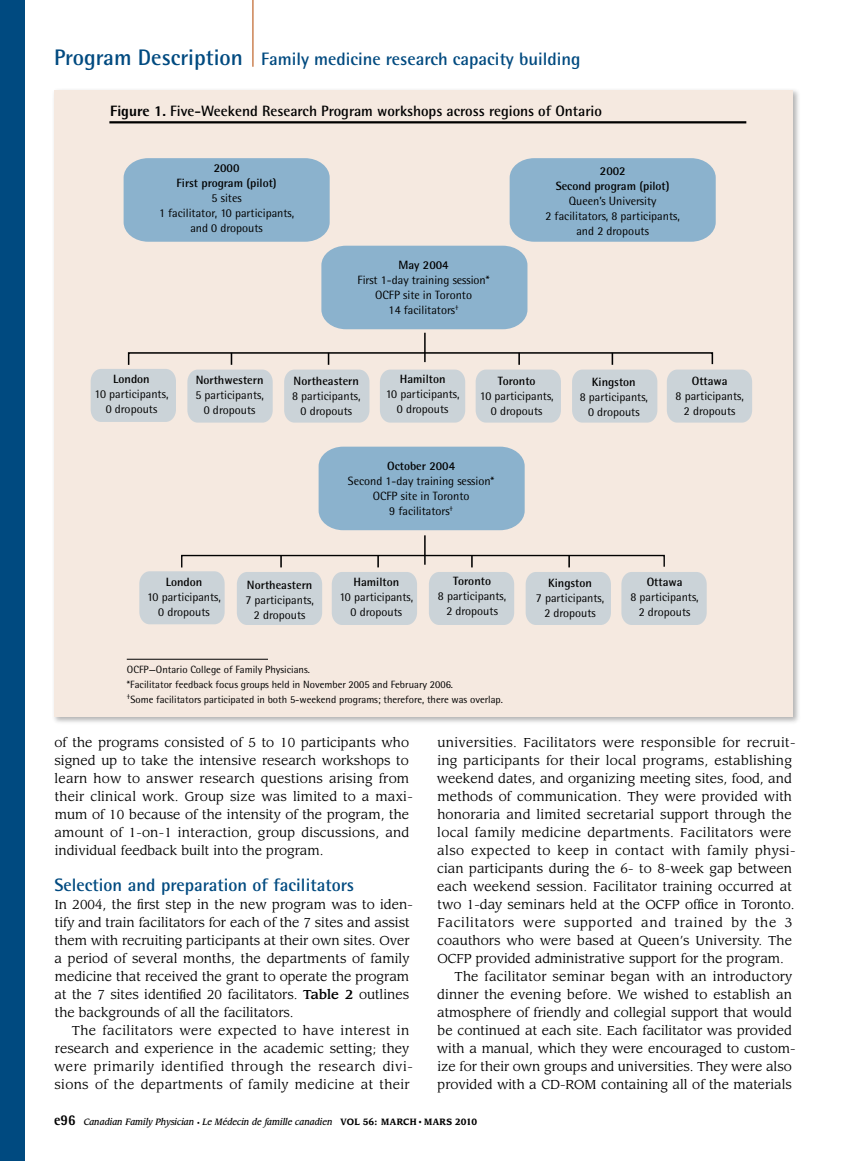
<style>
.page{position:relative;width:851px;height:1161px;background:#fff}
.page>*{position:absolute;margin:0;border:0;box-sizing:border-box;transform-origin:0 0}
.t1{font:700 18px "Rotis Semi Sans Std";color:#004a80}
.t2{font:700 15px "Rotis Semi Sans Std";color:#000}
.t3{font:12.75px/18px "Leawood Std";letter-spacing:.005em;color:#000}
.t4{font:12.75px/18px "Leawood Std";letter-spacing:.03em;color:#000}
.t5{font:12.75px "Leawood Std";letter-spacing:.025em;color:#000}
.t6{font:12.75px "Leawood Std";letter-spacing:.035em;color:#000}
.t7{font:12.75px "Leawood Std";letter-spacing:.055em;color:#000}
.t8{font:12px/15px "Rotis Semi Sans Std";color:#000;text-align:center}
.t9{font:700 12px/15px "Rotis Semi Sans Std";color:#000;text-align:center}
.t10{font:10.5px/15px "Rotis Semi Sans Std";color:#000}
.t11{font:italic 500 9px "Leawood Std";color:#000;scale:.9 1}
.s1{font-size:22.5px}
.s2{font-weight:800}
.s3{font-weight:500}
.s4{font-family:"Rotis Semi Sans Std";font-weight:800;font-style:normal;font-size:15px}
.s5{font-style:normal;font-size:6px}
.s6{font-weight:700;font-style:normal}
.s7{font-family:"Times";font-weight:400;font-style:normal}
</style>
<div class="page">
<div style="left:0;top:0;width:24px;height:1161px;background:#004a80"></div>
<hr style="left:252px;top:0;width:2px;height:67px;background:#cc8354">
<div style="left:52px;top:88px;width:748px;height:637px;background:#000;opacity:.3"></div>
<div style="left:54px;top:90px;width:738px;height:627px;background:#f5e9e0"></div>
<div style="left:318px;top:447px;width:206px;height:83px;background:#8bb2cd"></div>
<hr style="left:109px;top:121px;width:637px;height:2px;background:#000">
<svg style="left:91px;top:158px;width:661px;height:265px"></svg>
<hr style="left:424px;top:535px;width:1px;height:30px;background:#000">
<svg style="left:139px;top:554px;width:567px;height:71px"></svg>
<hr style="left:127px;top:659px;width:141px;height:1px;background:#000">
<h1 class="t1" style="left:54px;top:48px;width:528px"><span class="s1">Program Description</span> Family medicine research capacity building</h1>
<p class="t2" style="left:110px;top:101px;width:493px"><span class="s2">Figure 1.</span> Five-Weekend Research Program workshops across regions of Ontario</p>
<p class="t9" style="left:176px;top:160px;width:102px">2000<br>First program (pilot)</p>
<p class="t8" style="left:159px;top:190px;width:137px">5 sites<br>1 facilitator, 10 participants, and 0 dropouts</p>
<p class="t9" style="left:398px;top:257px;width:52px">May 2004</p>
<p class="t8" style="left:357px;top:272px;width:133px">First 1-day training session*<br>OCFP site in Toronto<br>14 facilitators<sup>†</sup></p>
<p class="t9" style="left:555px;top:163px;width:115px">2002<br>Second program (pilot)</p>
<p class="t8" style="left:545px;top:193px;width:136px">Queen’s University<br>2 facilitators, 8 participants, and 2 dropouts</p>
<p class="t9" style="left:113px;top:371px;width:38px">London</p>
<p class="t8" style="left:94px;top:386px;width:75px">10 participants,<br>0 dropouts</p>
<p class="t9" style="left:196px;top:373px;width:69px">Northwestern</p>
<p class="t8" style="left:195px;top:388px;width:70px">5 participants,<br>0 dropouts</p>
<p class="t9" style="left:293px;top:373px;width:67px">Northeastern</p>
<p class="t8" style="left:292px;top:388px;width:70px">8 participants,<br>0 dropouts</p>
<p class="t9" style="left:400px;top:371px;width:47px">Hamilton</p>
<p class="t8" style="left:385px;top:386px;width:75px">10 participants,<br>0 dropouts</p>
<p class="t9" style="left:498px;top:373px;width:39px">Toronto</p>
<p class="t8" style="left:480px;top:388px;width:75px">10 participants,<br>0 dropouts</p>
<p class="t9" style="left:387px;top:458px;width:70px">October 2004</p>
<p class="t8" style="left:348px;top:473px;width:148px">Second 1-day training session*<br>OCFP site in Toronto<br>9 facilitators<sup>†</sup></p>
<p class="t9" style="left:592px;top:374px;width:45px">Kingston</p>
<p class="t8" style="left:579px;top:389px;width:70px">8 participants,<br>0 dropouts</p>
<p class="t9" style="left:691px;top:373px;width:37px">Ottawa</p>
<p class="t8" style="left:675px;top:388px;width:70px">8 participants,<br>2 dropouts</p>
<p class="t9" style="left:166px;top:575px;width:38px">London</p>
<p class="t8" style="left:147px;top:590px;width:75px">10 participants,<br>0 dropouts</p>
<p class="t9" style="left:247px;top:577px;width:67px">Northeastern</p>
<p class="t8" style="left:245px;top:592px;width:70px">7 participants,<br>2 dropouts</p>
<p class="t9" style="left:353px;top:574px;width:47px">Hamilton</p>
<p class="t8" style="left:339px;top:590px;width:75px">10 participants,<br>0 dropouts</p>
<p class="t9" style="left:453px;top:573px;width:39px">Toronto</p>
<p class="t8" style="left:438px;top:588px;width:70px">8 participants,<br>2 dropouts</p>
<p class="t10" style="left:127px;top:661px;width:377px">OCFP—Ontario College of Family Physicians.<br>*Facilitator feedback focus groups held in November 2005 and February 2006.<br><sup>†</sup>Some facilitators participated in both 5-weekend programs; therefore, there was overlap.</p>
<p class="t9" style="left:548px;top:575px;width:45px">Kingston</p>
<p class="t8" style="left:536px;top:590px;width:70px">7 participants,<br>2 dropouts</p>
<p class="t9" style="left:646px;top:574px;width:37px">Ottawa</p>
<p class="t8" style="left:630px;top:589px;width:70px">8 participants,<br>2 dropouts</p>
<p class="t3" style="left:54px;top:734px;width:360px">of the programs consisted of 5 to 10 participants who signed up to take the intensive research workshops to learn how to answer research questions arising from their clinical work. Group size was limited to a maxi&shy;mum of 10 because of the intensity of the program, the amount of 1-on-1 interaction, group discussions, and individual feedback built into the program.</p>
<h1 class="t1" style="left:54px;top:874px;width:301px">Selection and preparation of facilitators</h1>
<p class="t3" style="left:54px;top:896px;width:360px">In 2004, the first step in the new program was to iden&shy;tify and train facilitators for each of the 7 sites and assist them with recruiting participants at their own sites. Over a period of several months, the departments of family medicine that received the grant to operate the program at the 7 sites identified 20 facilitators. <span class="s3">Table 2</span> outlines the backgrounds of all the facilitators.</p>
<p class="t4" style="left:54px;top:1022px;width:360px;text-indent:18px">The facilitators were expected to have interest in research and experience in the academic setting; they were primarily identified through the research divi&shy;sions of the departments of family medicine at their</p>
<p class="t5" style="left:437px;top:735px;width:359px">universities. Facilitators were responsible for recruit-</p>
<p class="t3" style="left:437px;top:752px;width:356px">ing participants for their local programs, establishing</p>
<p class="t3" style="left:437px;top:770px;width:356px">weekend dates, and organizing meeting sites, food, and</p>
<p class="t3" style="left:437px;top:788px;width:356px">methods of communication. They were provided with</p>
<p class="t3" style="left:437px;top:806px;width:356px">honoraria and limited secretarial support through the</p>
<p class="t5" style="left:437px;top:825px;width:356px">local family medicine departments. Facilitators were</p>
<p class="t6" style="left:437px;top:843px;width:360px">also expected to keep in contact with family physi-</p>
<p class="t3" style="left:437px;top:860px;width:356px">cian participants during the 6- to 8-week gap between</p>
<p class="t3" style="left:437px;top:878px;width:356px">each weekend session. Facilitator training occurred at</p>
<p class="t3" style="left:437px;top:896px;width:358px">two 1-day seminars held at the OCFP office in Toronto.</p>
<p class="t7" style="left:437px;top:915px;width:356px">Facilitators were supported and trained by the 3</p>
<p class="t3" style="left:437px;top:932px;width:356px">coauthors who were based at Queen’s University. The</p>
<p class="t3" style="left:437px;top:950px;width:348px">OCFP provided administrative support for the program.</p>
<p class="t3" style="left:454px;top:968px;width:339px">The facilitator seminar began with an introductory</p>
<p class="t3" style="left:437px;top:986px;width:356px">dinner the evening before. We wished to establish an</p>
<p class="t3" style="left:437px;top:1004px;width:356px">atmosphere of friendly and collegial support that would</p>
<p class="t3" style="left:437px;top:1022px;width:356px">be continued at each site. Each facilitator was provided</p>
<p class="t3" style="left:437px;top:1040px;width:360px">with a manual, which they were encouraged to custom-</p>
<p class="t3" style="left:437px;top:1058px;width:356px">ize for their own groups and universities. They were also</p>
<p class="t3" style="left:437px;top:1076px;width:356px">provided with a CD-ROM containing all of the materials</p>
<p class="t11" style="left:54px;top:1116px;width:471px"><span class="s4">e96</span> Canadian Family Physician <span class="s5">•</span> Le Médecin de famille canadien <span class="s6">VOL 56: MARCH</span> <span class="s7">•</span> <span class="s6">MARS 2010</span></p>
</div>
